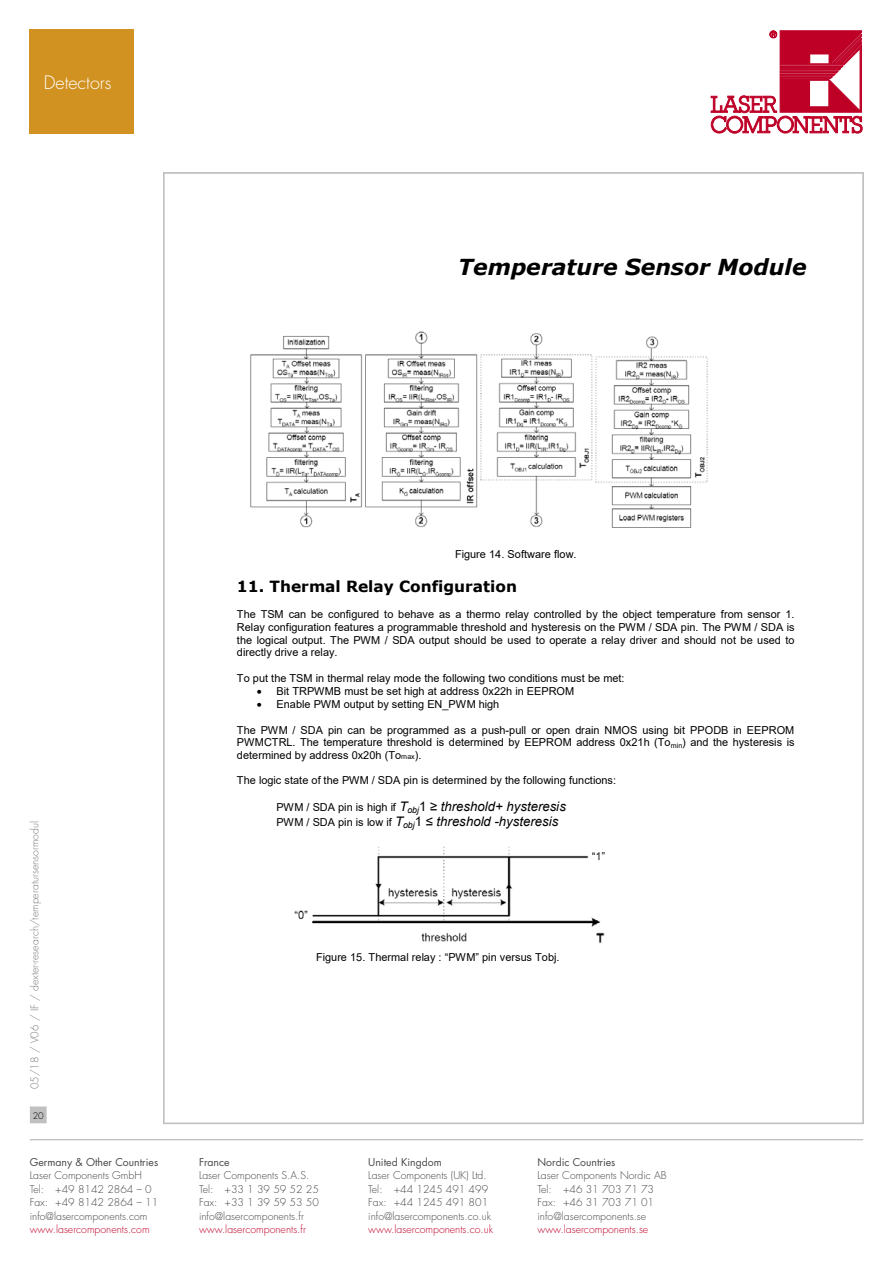
<style>
.page{position:relative;width:893px;height:1263px;background:#fff}
.page>*{position:absolute;margin:0;border:0;box-sizing:border-box;transform-origin:0 0}
.t1{font:italic 700 22.05px "Verdana";color:#000}
.t2{font:300 18px "Futura Std";color:#fff}
.t3{font:700 15.45px "Verdana";color:#000}
.t4{font:italic 13.2px/15.1px "Arial";color:#000}
.t5{font:10.95px/12.6px "Arial";color:#000;text-align:justify}
.t6{font:300 10.5px/13.5px "Futura Std";color:#484848}
.t7{font:300 10.5px "Futura Std";color:#be0027}
.t8{font:10.5px "Futura Std";color:#484848}
.t9{font:300 10.5px "Futura Std";color:#7c7c7c}
.t10{font:300 9px "Futura Std";color:#000}
.s1{font-size:7.05px}
.s2{font-style:normal;font-size:10.95px}
.s3{font-style:normal}
</style>
<div class="page">
<svg style="left:710px;top:30px;width:153px;height:104px"></svg>
<svg style="left:711px;top:31px;width:151px;height:102px"></svg>
<hr style="left:30px;top:1139px;width:833px;height:1px;background:#c0c0c0">
<div style="left:31px;top:1107px;width:15px;height:16px;background:#c0c0c0"></div>
<div style="left:30px;top:1106px;width:17px;height:17px;border:1px solid #c0c0c0"></div>
<img style="left:250px;top:331px;width:458px;height:197px">
<img style="left:294px;top:846px;width:311px;height:98px">
<div style="left:30px;top:30px;width:104px;height:104px;background:#d19221"></div>
<h2 class="t2" style="left:44px;top:72px;width:69px">Detectors</h2>
<h1 class="t1" style="left:458px;top:253px;width:350px">Temperature Sensor Module</h1>
<p class="t9" style="left:28px;top:1089px;width:270px;rotate:-90deg">05/18 / V06 / IF / dexter-research/temperatursensormodul</p>
<p class="t10" style="left:33px;top:1110px;width:13px">20</p>
<p class="t8" style="left:30px;top:1155px;width:130px">Germany &amp; Other Countries</p>
<p class="t6" style="left:30px;top:1169px;width:130px">Laser Components GmbH<br>Tel: +49 8142 2864 – 0<br>Fax: +49 8142 2864 – 11 info@lasercomponents.com</p>
<p class="t7" style="left:30px;top:1223px;width:121px">www.lasercomponents.com</p>
<p class="t5" style="left:455px;top:548px;width:123px">Figure 14. Software flow.</p>
<h3 class="t3" style="left:237px;top:577px;width:282px">11. Thermal Relay Configuration</h3>
<p class="t5" style="left:237px;top:608px;width:559px">The TSM can be configured to behave as a thermo relay controlled by the object temperature from sensor 1.<br>Relay configuration features a programmable threshold and hysteresis on the PWM / SDA pin. The PWM / SDA is the logical output. The PWM / SDA output should be used to operate a relay driver and should not be used to directly drive a relay.</p>
<p class="t5" style="left:237px;top:671px;width:389px">To put the TSM in thermal relay mode the following two conditions must be met:</p>
<p class="t5" style="left:257px;top:685px;width:319px">• Bit TRPWMB must be set high at address 0x22h in EEPROM</p>
<p class="t5" style="left:257px;top:698px;width:244px">• Enable PWM output by setting EN_PWM high</p>
<p class="t5" style="left:237px;top:723px;width:559px">The PWM / SDA pin can be programmed as a push-pull or open drain NMOS using bit PPODB in EEPROM PWMCTRL. The temperature threshold is determined by EEPROM address 0x21h (To<sub>min</sub>) and the hysteresis is determined by address 0x20h (To<span class="s1">max</span>).</p>
<p class="t5" style="left:237px;top:774px;width:381px">The logic state of the PWM / SDA pin is determined by the following functions:</p>
<p class="t4" style="left:276px;top:799px;width:291px"><span class="s2">PWM / SDA pin is high if</span> T<sub>obj</sub><span class="s3">1</span> <span class="s3">≥</span> threshold+ hysteresis<br><span class="s2">PWM / SDA pin is low if</span> T<sub>obj</sub><span class="s3">1</span> <span class="s3">≤</span> threshold -hysteresis</p>
<p class="t5" style="left:316px;top:951px;width:245px">Figure 15. Thermal relay : “PWM” pin versus Tobj.</p>
<p class="t8" style="left:199px;top:1155px;width:32px">France</p>
<p class="t6" style="left:199px;top:1169px;width:121px">Laser Components S.A.S.<br>Tel: +33 1 39 59 52 25<br>Fax: +33 1 39 59 53 50 info@lasercomponents.fr</p>
<p class="t7" style="left:199px;top:1223px;width:108px">www.lasercomponents.fr</p>
<p class="t8" style="left:368px;top:1155px;width:75px">United Kingdom</p>
<p class="t6" style="left:368px;top:1169px;width:124px">Laser Components (UK) Ltd.<br>Tel: +44 1245 491 499<br>Fax: +44 1245 491 801 info@lasercomponents.co.uk</p>
<p class="t7" style="left:368px;top:1223px;width:126px">www.lasercomponents.co.uk</p>
<p class="t8" style="left:537px;top:1155px;width:79px">Nordic Countries</p>
<p class="t6" style="left:537px;top:1169px;width:131px">Laser Components Nordic AB<br>Tel: +46 31 703 71 73<br>Fax: +46 31 703 71 01 info@lasercomponents.se</p>
<p class="t7" style="left:537px;top:1223px;width:112px">www.lasercomponents.se</p>
</div>
